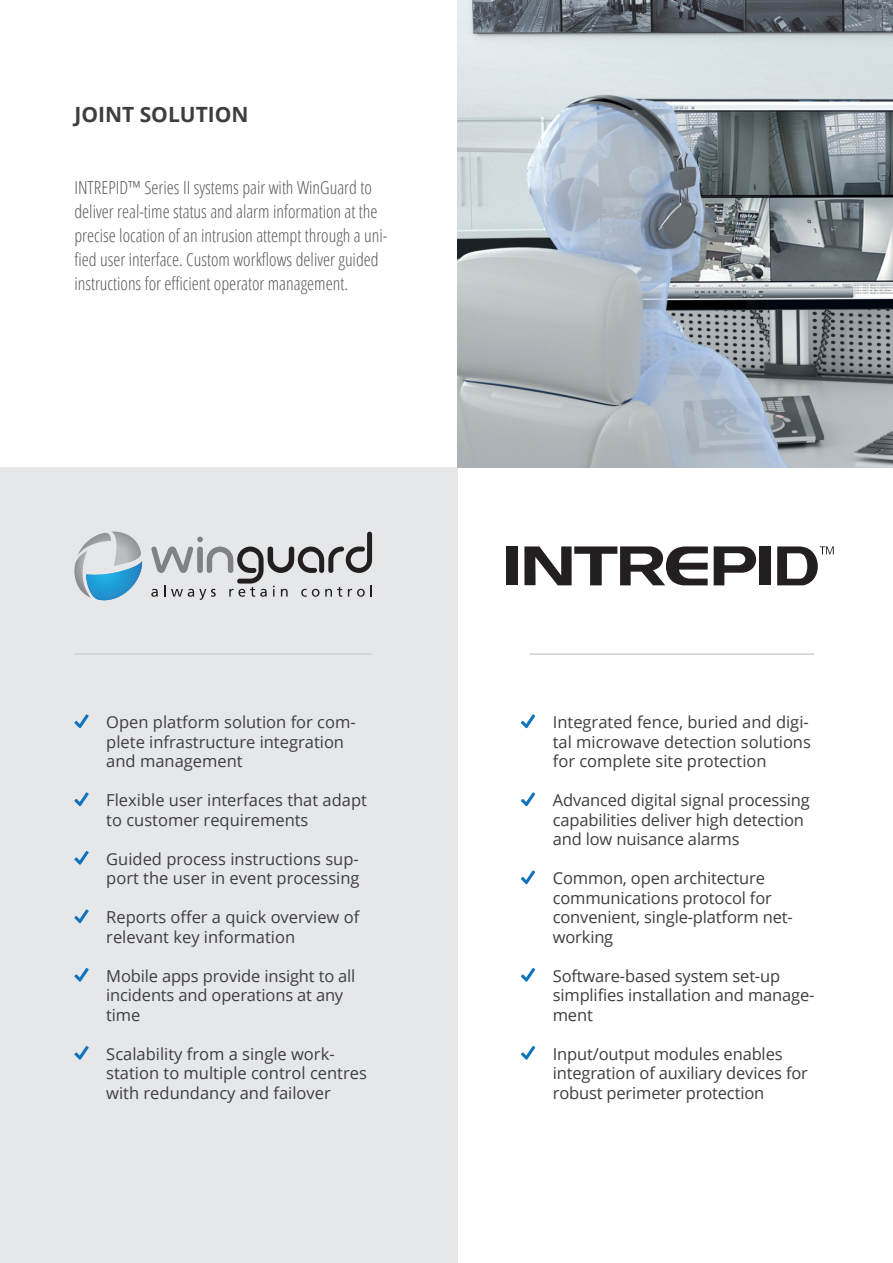
<style>
.page{position:relative;width:893px;height:1263px;background:#fff}
.page>*{position:absolute;margin:0;border:0;box-sizing:border-box;transform-origin:0 0}
.t1{font:700 21px "Open Sans";color:#3e3e3f}
.t2{font:300 condensed 18px/24px "Open Sans";color:#57585a}
.t3{font:16.5px/19.5px "Open Sans";color:#3e3e3f}
</style>
<div class="page">
<div style="left:0;top:468px;width:457px;height:795px;background:#e6e7e9"></div>
<svg style="left:151px;top:532px;width:221px;height:68px"></svg>
<svg style="left:74px;top:531px;width:68px;height:69px"></svg>
<img style="left:457px;top:0;width:436px;height:468px">
<svg style="left:74px;top:714px;width:15px;height:14px"></svg>
<svg style="left:74px;top:792px;width:15px;height:14px"></svg>
<svg style="left:74px;top:851px;width:15px;height:14px"></svg>
<svg style="left:74px;top:909px;width:15px;height:14px"></svg>
<svg style="left:74px;top:968px;width:15px;height:14px"></svg>
<svg style="left:74px;top:1046px;width:15px;height:14px"></svg>
<svg style="left:521px;top:714px;width:14px;height:14px"></svg>
<svg style="left:521px;top:792px;width:14px;height:14px"></svg>
<svg style="left:521px;top:870px;width:14px;height:14px"></svg>
<svg style="left:521px;top:968px;width:14px;height:14px"></svg>
<svg style="left:521px;top:1046px;width:14px;height:14px"></svg>
<hr style="left:74px;top:653px;width:298px;height:2px;background:#d1d2d4">
<hr style="left:529px;top:653px;width:285px;height:2px;background:#d1d2d4">
<div style="left:506px;top:546px;width:11px;height:39px;background:#231f20"></div>
<div style="left:760px;top:546px;width:11px;height:39px;background:#231f20"></div>
<svg style="left:777px;top:546px;width:57px;height:39px"></svg>
<svg style="left:524px;top:546px;width:184px;height:39px"></svg>
<svg style="left:714px;top:546px;width:42px;height:39px"></svg>
<p class="t1" style="left:74px;top:100px;width:176px">JOINT SOLUTION</p>
<p class="t2" style="left:74px;top:175px;width:315px">INTREPID™ Series II systems pair with WinGuard to deliver real-time status and alarm information at the precise location of an intrusion attempt through a uni&shy;fied user interface. Custom workflows deliver guided instructions for efficient operator management.</p>
<p class="t3" style="left:106px;top:712px;width:251px">Open platform solution for com&shy;plete infrastructure integration and management</p>
<p class="t3" style="left:106px;top:790px;width:262px">Flexible user interfaces that adapt to customer requirements</p>
<p class="t3" style="left:106px;top:848px;width:255px">Guided process instructions sup&shy;port the user in event processing</p>
<p class="t3" style="left:106px;top:907px;width:254px">Reports offer a quick overview of relevant key information</p>
<p class="t3" style="left:106px;top:965px;width:251px">Mobile apps provide insight to all incidents and operations at any time</p>
<p class="t3" style="left:106px;top:1043px;width:262px">Scalability from a single work&shy;station to multiple control centres with redundancy and failover</p>
<p class="t3" style="left:553px;top:712px;width:260px">Integrated fence, buried and digi&shy;tal microwave detection solutions for complete site protection</p>
<p class="t3" style="left:553px;top:790px;width:259px">Advanced digital signal processing capabilities deliver high detection and low nuisance alarms</p>
<p class="t3" style="left:553px;top:868px;width:241px">Common, open architecture communications protocol for convenient, single-platform net&shy;working</p>
<p class="t3" style="left:553px;top:965px;width:263px">Software-based system set-up simplifies installation and manage&shy;ment</p>
<p class="t3" style="left:553px;top:1043px;width:257px">Input/output modules enables integration of auxiliary devices for robust perimeter protection</p>
</div>
